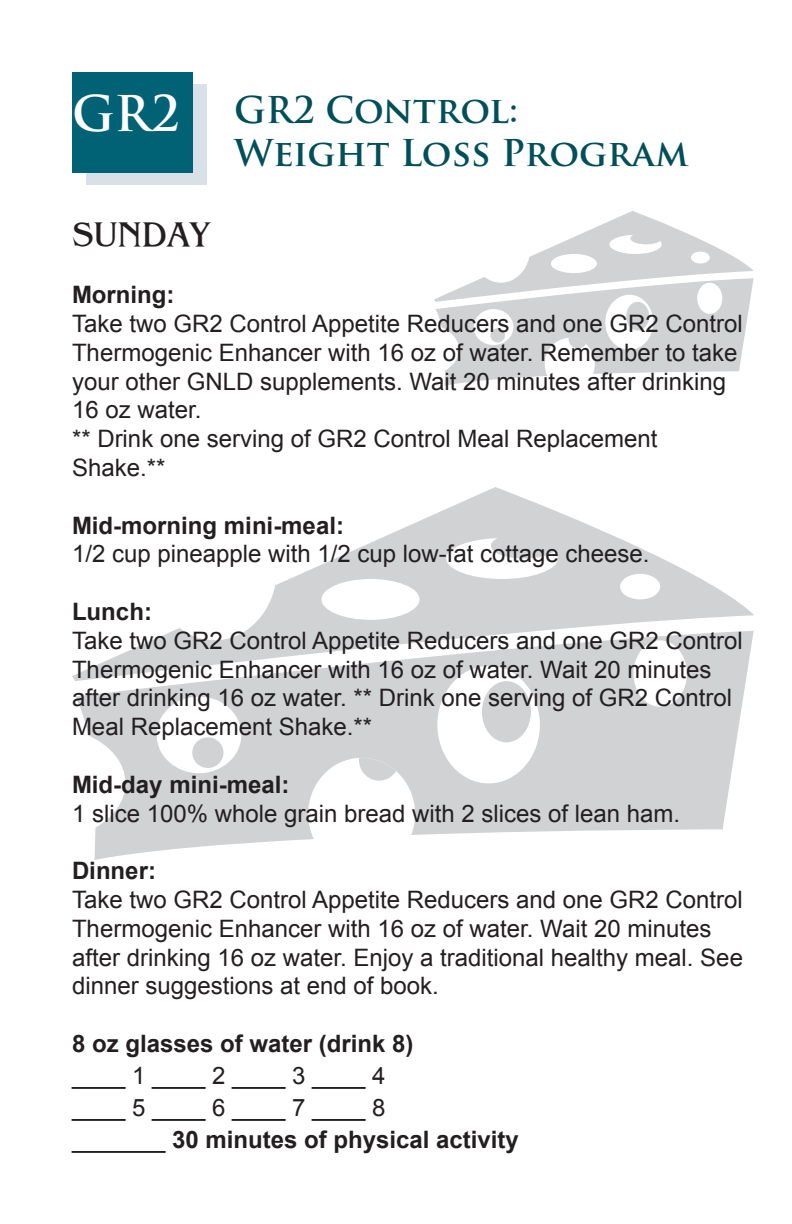
<style>
.page{position:relative;width:792px;height:1224px;background:#fff}
.page>*{position:absolute;margin:0;border:0;box-sizing:border-box;transform-origin:0 0}
.t1{font:700 48px "Trajan Pro";color:#fff}
.t2{font:700 36px/43.2px "Trajan Pro";color:#004f59}
.t3{font:36px "Bangle Normal";color:#231f20}
.t4{font:24px/28.8px "Arial";color:#231f20}
.t5{font:700 24px "Arial";color:#231f20}
.s1{font-weight:700}
</style>
<div class="page">
<div style="left:86px;top:84px;width:121px;height:100px;background:#d7e1e7"></div>
<div style="left:72px;top:72px;width:121px;height:100px;background:#006274"></div>
<svg style="left:434px;top:211px;width:320px;height:175px"></svg>
<svg style="left:75px;top:681px;width:671px;height:179px;fill:#d1d2d4"></svg>
<svg style="left:72px;top:487px;width:682px;height:194px"></svg>
<h1 class="t1" style="left:72px;top:84px;width:109px">GR2</h1>
<h2 class="t2" style="left:234px;top:89px;width:456px">GR2 Control:<br>Weight Loss Program</h2>
<h2 class="t3" style="left:72px;top:211px;width:140px">SUNDAY</h2>
<p class="t5" style="left:72px;top:279px;width:104px">Morning:</p>
<p class="t4" style="left:72px;top:309px;width:672px">Take two GR2 Control Appetite Reducers and one GR2 Control Thermogenic Enhancer with 16 oz of water. Remember to take your other GNLD supplements. Wait 20 minutes after drinking 16 oz water.<br>** Drink one serving of GR2 Control Meal Replacement Shake.**</p>
<p class="t5" style="left:72px;top:509px;width:274px">Mid-morning mini-meal:</p>
<p class="t4" style="left:72px;top:540px;width:579px">1/2 cup pineapple with 1/2 cup low-fat cottage cheese.</p>
<p class="t5" style="left:72px;top:596px;width:81px">Lunch:</p>
<p class="t4" style="left:72px;top:626px;width:672px">Take two GR2 Control Appetite Reducers and one GR2 Control Thermogenic Enhancer with 16 oz of water. Wait 20 minutes after drinking 16 oz water. ** Drink one serving of GR2 Control Meal Replacement Shake.**</p>
<p class="t5" style="left:72px;top:769px;width:219px">Mid-day mini-meal:</p>
<p class="t4" style="left:72px;top:799px;width:610px">1 slice 100% whole grain bread with 2 slices of lean ham.</p>
<p class="t5" style="left:72px;top:855px;width:85px">Dinner:</p>
<p class="t4" style="left:72px;top:885px;width:673px">Take two GR2 Control Appetite Reducers and one GR2 Control Thermogenic Enhancer with 16 oz of water. Wait 20 minutes after drinking 16 oz water. Enjoy a traditional healthy meal. See dinner suggestions at end of book.</p>
<p class="t5" style="left:72px;top:1028px;width:343px">8 oz glasses of water (drink 8)</p>
<p class="t4" style="left:72px;top:1060px;width:448px;line-height:32px">____ 1 ____ 2 ____ 3 ____ 4<br>____ 5 ____ 6 ____ 7 ____ 8<br>_______ <span class="s1">30 minutes of physical activity</span></p>
</div>
